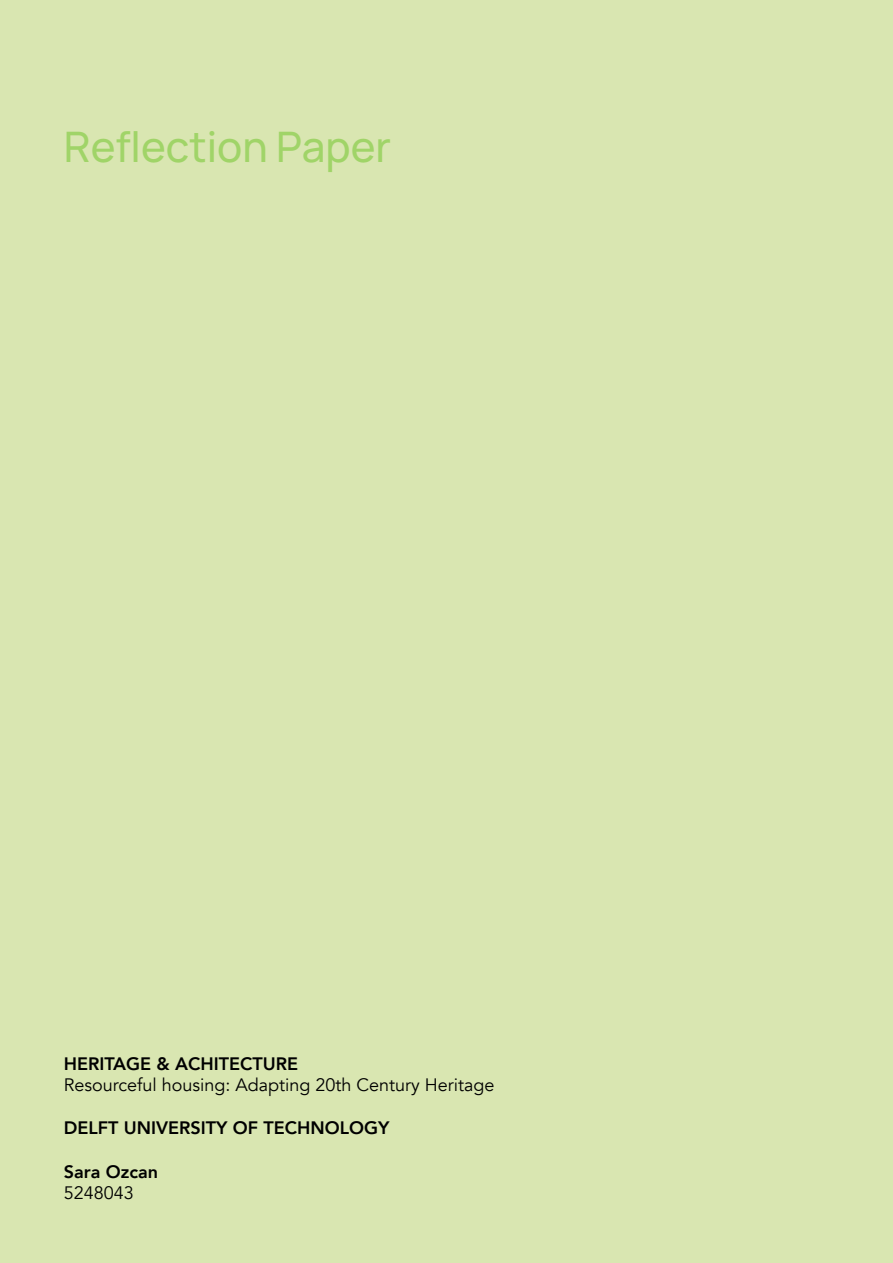
<style>
.page{position:relative;width:893px;height:1263px;background:#d9e6b1}
.page>*{position:absolute;margin:0;border:0;box-sizing:border-box;transform-origin:0 0}
.t1{font:500 42px "Hauora";color:#a0d468}
.t2{font:800 18px "Avenir";color:#000}
.t3{font:18px "Avenir";color:#000}
</style>
<div class="page">
<h1 class="t1" style="left:64px;top:114px;width:329px">Reflection Paper</h1>
<p class="t2" style="left:64px;top:1051px;width:236px">HERITAGE &amp; ACHITECTURE</p>
<p class="t3" style="left:64px;top:1073px;width:432px">Resourceful housing: Adapting 20th Century Heritage</p>
<p class="t2" style="left:64px;top:1116px;width:327px">DELFT UNIVERSITY OF TECHNOLOGY</p>
<p class="t2" style="left:64px;top:1159px;width:96px">Sara Ozcan</p>
<p class="t3" style="left:64px;top:1181px;width:72px">5248043</p>
</div>
